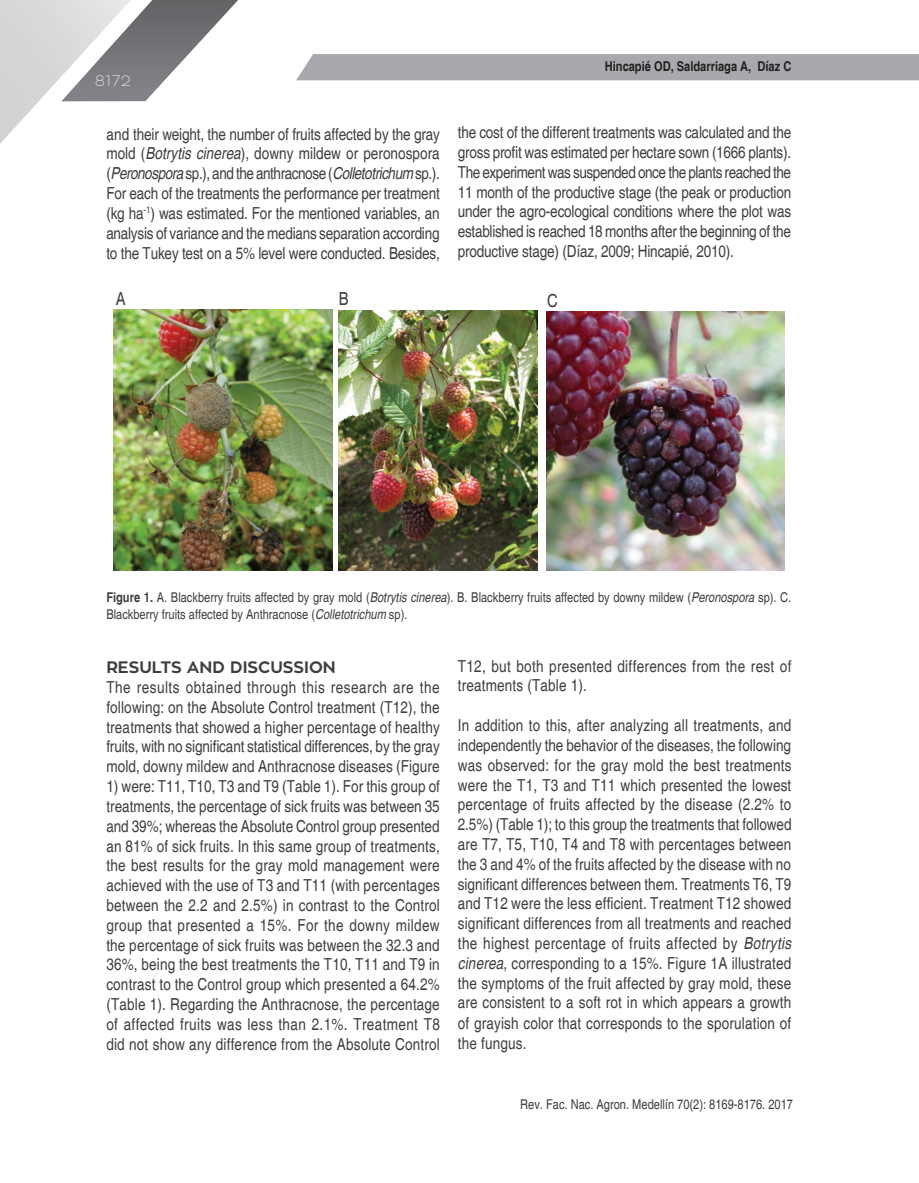
<style>
.page{position:relative;width:919px;height:1183px;background:#fff}
.page>*{position:absolute;margin:0;border:0;box-sizing:border-box;transform-origin:0 0}
.t1{font:condensed 18px "Helvetica";color:#3e3e3f}
.t2{font:condensed 16.5px/19.8px "Helvetica";letter-spacing:.01em;color:#3e3e3f;text-align:justify}
.t3{font:700 16.5px "Zona Pro";color:#3e3e3f}
.t4{font:100 15px "Zona Pro";color:#fff}
.t5{font:condensed 13.5px/16.2px "Helvetica";color:#3e3e3f}
.t6{font:700 condensed 13.5px "Helvetica";color:#231f20}
.s1{font-style:italic}
.s2{font-weight:700}
</style>
<div class="page">
<svg style="left:0;top:0;width:238px;height:144px"></svg>
<div style="left:296px;top:54px;width:622px;height:26px;background:#a8a9ad"></div>
<img style="left:113px;top:310px;width:219px;height:260px">
<img style="left:338px;top:310px;width:199px;height:260px">
<img style="left:546px;top:312px;width:238px;height:258px">
<p class="t4" style="left:95px;top:71px;width:37px">8172</p>
<p class="t6" style="left:604px;top:58px;width:188px">Hincapié OD, Saldarriaga A, Díaz C</p>
<p class="t2" style="left:106px;top:124px;width:335px">and their weight, the number of fruits affected by the gray mold (<span class="s1">Botrytis cinerea</span>), downy mildew or peronospora (<span class="s1">Peronospora</span> sp.), and the anthracnose (<span class="s1">Colletotrichum</span> sp.).<br>For each of the treatments the performance per treatment (kg ha<sup>-1</sup>) was estimated. For the mentioned variables, an analysis of variance and the medians separation according to the Tukey test on a 5% level were conducted. Besides,</p>
<p class="t2" style="left:458px;top:122px;width:335px">the cost of the different treatments was calculated and the gross profit was estimated per hectare sown (1666 plants).<br>The experiment was suspended once the plants reached the 11 month of the productive stage (the peak or production under the agro-ecological conditions where the plot was established is reached 18 months after the beginning of the productive stage) (Díaz, 2009; Hincapié, 2010).</p>
<p class="t1" style="left:116px;top:288px;width:11px">A</p>
<p class="t1" style="left:339px;top:288px;width:11px">B</p>
<p class="t1" style="left:547px;top:290px;width:12px">C</p>
<p class="t5" style="left:106px;top:589px;width:686px"><span class="s2">Figure 1.</span> A. Blackberry fruits affected by gray mold (<span class="s1">Botrytis cinerea</span>). B. Blackberry fruits affected by downy mildew (<span class="s1">Peronospora</span> sp). C.<br>Blackberry fruits affected by Anthracnose (<span class="s1">Colletotrichum</span> sp).</p>
<p class="t3" style="left:106px;top:656px;width:231px">RESULTS AND DISCUSSION</p>
<p class="t2" style="left:106px;top:677px;width:335px">The results obtained through this research are the following: on the Absolute Control treatment (T12), the treatments that showed a higher percentage of healthy fruits, with no significant statistical differences, by the gray mold, downy mildew and Anthracnose diseases (Figure</p>
<p class="t2" style="left:106px;top:776px;width:335px">1) were: T11, T10, T3 and T9 (Table 1). For this group of treatments, the percentage of sick fruits was between 35 and 39%; whereas the Absolute Control group presented an 81% of sick fruits. In this same group of treatments, the best results for the gray mold management were achieved with the use of T3 and T11 (with percentages between the 2.2 and 2.5%) in contrast to the Control group that presented a 15%. For the downy mildew the percentage of sick fruits was between the 32.3 and 36%, being the best treatments the T10, T11 and T9 in contrast to the Control group which presented a 64.2% (Table 1). Regarding the Anthracnose, the percentage of affected fruits was less than 2.1%. Treatment T8 did not show any difference from the Absolute Control</p>
<p class="t2" style="left:458px;top:656px;width:335px">T12, but both presented differences from the rest of treatments (Table 1).</p>
<p class="t2" style="left:458px;top:715px;width:335px">In addition to this, after analyzing all treatments, and independently the behavior of the diseases, the following was observed: for the gray mold the best treatments were the T1, T3 and T11 which presented the lowest percentage of fruits affected by the disease (2.2% to 2.5%) (Table 1); to this group the treatments that followed are T7, T5, T10, T4 and T8 with percentages between the 3 and 4% of the fruits affected by the disease with no significant differences between them. Treatments T6, T9 and T12 were the less efficient. Treatment T12 showed significant differences from all treatments and reached the highest percentage of fruits affected by <span class="s1">Botrytis cinerea</span>, corresponding to a 15%. Figure 1A illustrated the symptoms of the fruit affected by gray mold, these are consistent to a soft rot in which appears a growth of grayish color that corresponds to the sporulation of the fungus.</p>
<p class="t5" style="left:520px;top:1095px;width:274px">Rev. Fac. Nac. Agron. Medellín 70(2): 8169-8176. 2017</p>
</div>
